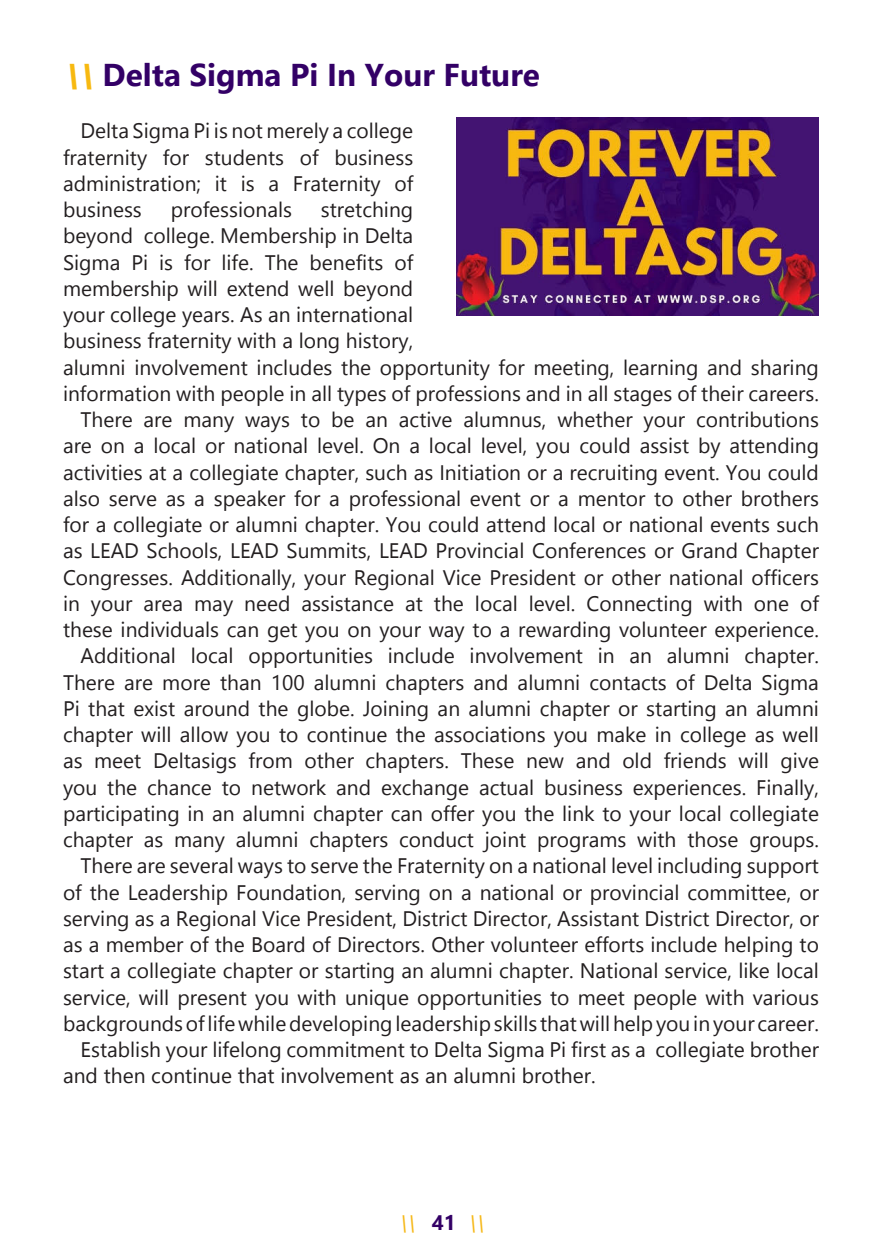
<style>
.page{position:relative;width:882px;height:1260px;background:#fff}
.page>*{position:absolute;margin:0;border:0;box-sizing:border-box;transform-origin:0 0}
.t1{font:700 31.5px "Nirmala UI";color:#306}
.t2{font:21px/26.2px "Nirmala UI";color:#231f20;text-align:justify}
.t3{font:italic 21px "Nirmala UI";color:#f6b818}
.s1{font-style:italic;color:#f7b910}
.s2{font-weight:700;font-style:normal;color:#306}
</style>
<div class="page">
<img style="left:456px;top:117px;width:363px;height:198px">
<p class="t1" style="left:63px;top:49px;width:478px"><span class="s1">\\</span>Delta Sigma Pi In Your Future</p>
<p class="t2" style="left:63px;top:117px;width:352px;text-indent:17px">Delta Sigma Pi is not merely a college fraternity for students of business administration; it is a Fraternity of business</p>
<p class="t2" style="left:171px;top:195px;width:123px">professionals</p>
<p class="t2" style="left:63px;top:195px;width:758px;text-align:left;text-indent:258px">stretching<br>beyond college. Membership in Delta<br>Sigma Pi is for life. The benefits of<br>membership will extend well beyond<br>your college years. As an international<br>business fraternity with a long history,<br>alumni involvement includes the opportunity for meeting, learning and sharing information with people in all types of professions and in all stages of their careers.</p>
<p class="t2" style="left:63px;top:405px;width:758px;text-indent:17px">There are many ways to be an active alumnus, whether your contributions are on a local or national level. On a local level, you could assist by attending activities at a collegiate chapter, such as Initiation or a recruiting event. You could also serve as a speaker for a professional event or a mentor to other brothers for a collegiate or alumni chapter. You could attend local or national events such as LEAD Schools, LEAD Summits, LEAD Provincial Conferences or Grand Chapter Congresses. Additionally, your Regional Vice President or other national officers in your area may need assistance at the local level. Connecting with one of these individuals can get you on your way to a rewarding volunteer experience.</p>
<p class="t2" style="left:63px;top:642px;width:758px;text-indent:17px">Additional local opportunities include involvement in an alumni chapter.<br>There are more than 100 alumni chapters and alumni contacts of Delta Sigma Pi that exist around the globe. Joining an alumni chapter or starting an alumni chapter will allow you to continue the associations you make in college as well as meet Deltasigs from other chapters. These new and old friends will give you the chance to network and exchange actual business experiences. Finally, participating in an alumni chapter can offer you the link to your local collegiate chapter as many alumni chapters conduct joint programs with those groups.</p>
<p class="t2" style="left:63px;top:852px;width:758px;text-indent:17px">There are several ways to serve the Fraternity on a national level including support of the Leadership Foundation, serving on a national or provincial committee, or serving as a Regional Vice President, District Director, Assistant District Director, or as a member of the Board of Directors. Other volunteer efforts include helping to start a collegiate chapter or starting an alumni chapter. National service, like local service, will present you with unique opportunities to meet people with various backgrounds of life while developing leadership skills that will help you in your career.</p>
<p class="t2" style="left:63px;top:1035px;width:758px;text-indent:17px">Establish your lifelong commitment to Delta Sigma Pi first as a collegiate brother and then continue that involvement as an alumni brother.</p>
<p class="t3" style="left:399px;top:1205px;width:96px">\\ <span class="s2">4 1</span> \\</p>
</div>
